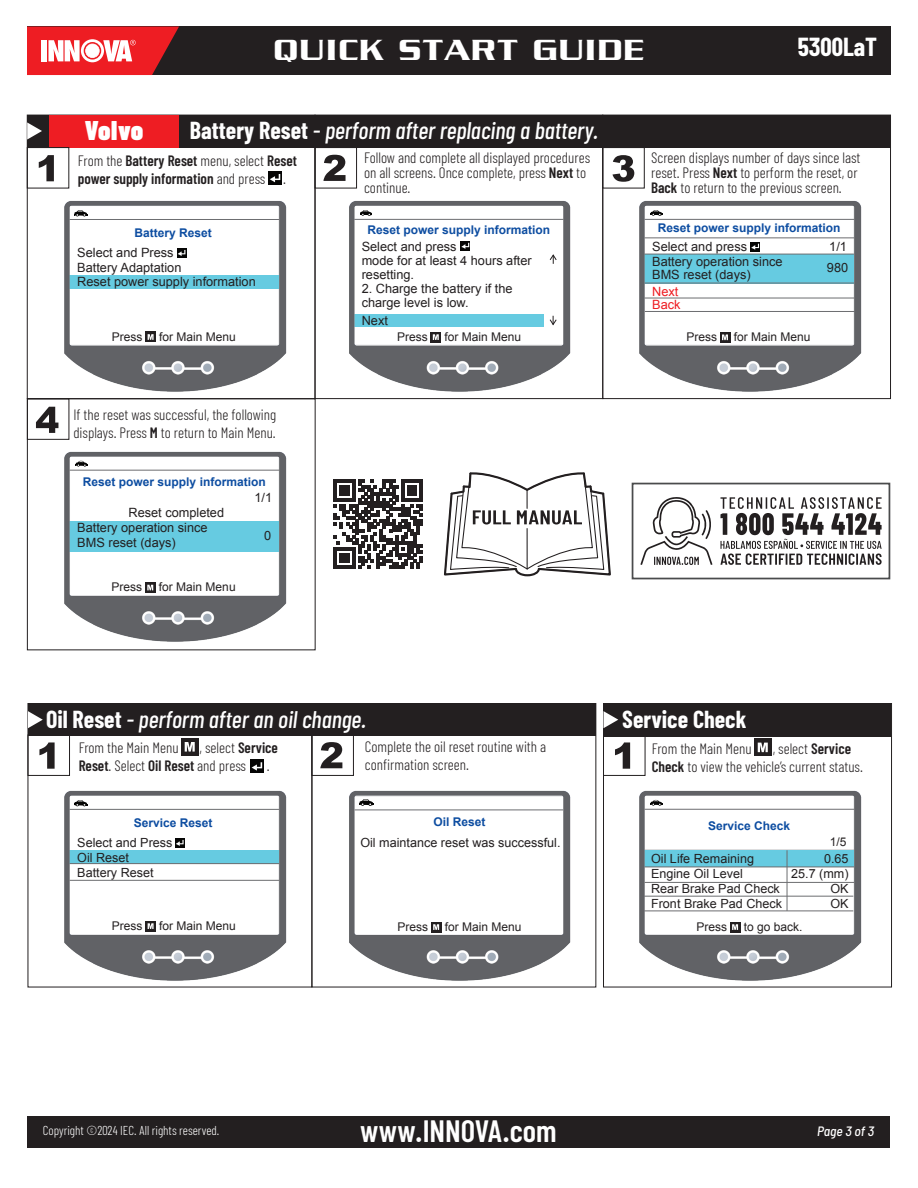
<style>
.page{position:relative;width:918px;height:1188px;background:#fff}
.page>*{position:absolute;margin:0;border:0;box-sizing:border-box;transform-origin:0 0}
.t1{font:500 31.5px "Serpentine";letter-spacing:.035em;color:#fff;scale:1.09 1}
.t2{font:600 30.9px "Barlow Condensed";color:#fff}
.t3{font:900 27px "Barlow Condensed";letter-spacing:.015em;color:#fff}
.t4{font:700 25.5px "Barlow Condensed";color:#fff}
.t5{font:italic 500 24px "Barlow Condensed";color:#fff}
.t6{font:700 24px "Barlow Condensed";color:#fff}
.t7{font:300 15px/18px "Barlow Condensed";color:#231f20}
.t8{font:600 15px/18px "Barlow Condensed";color:#231f20}
.t9{font:italic 500 semi-condensed 13.5px "Barlow";color:#fff}
.t10{font:300 12.9px "Barlow Condensed";color:#fff}
.t11{font:12.75px/14.1px "Arial";color:#231f20}
.t12{font:12.75px/13.5px "Arial";color:#ee1d23}
.t13{font:12.6px/15px "Arial";color:#231f20}
.t14{font:700 12px "Arial";color:#0d4da1}
.t15{font:12px "Arial";color:#231f20}
.s1{font-weight:300}
.s2{font-weight:700;font-style:normal}
.s3{font-weight:600}
</style>
<div class="page">
<div style="left:28px;top:704px;width:568px;height:32px;background:#231f20"></div>
<div style="left:604px;top:704px;width:287px;height:32px;background:#231f20"></div>
<div style="left:28px;top:735px;width:42px;height:41px;border:1px solid #231f20"></div>
<svg style="left:39px;top:742px;width:16px;height:27px"></svg>
<div style="left:312px;top:735px;width:42px;height:41px;border:1px solid #231f20"></div>
<svg style="left:320px;top:742px;width:22px;height:26px"></svg>
<div style="left:603px;top:735px;width:42px;height:41px;border:1px solid #231f20"></div>
<svg style="left:615px;top:742px;width:15px;height:27px"></svg>
<svg style="left:444px;top:472px;width:167px;height:105px"></svg>
<svg style="left:334px;top:480px;width:89px;height:89px"></svg>
<svg style="left:28px;top:711px;width:15px;height:17px"></svg>
<svg style="left:604px;top:711px;width:14px;height:17px"></svg>
<svg style="left:754px;top:739px;width:17px;height:17px"></svg>
<svg style="left:758px;top:743px;width:10px;height:9px"></svg>
<div style="left:181px;top:738px;width:17px;height:17px;background:#231f20"></div>
<svg style="left:185px;top:742px;width:10px;height:10px"></svg>
<div style="left:27px;top:27px;width:864px;height:48px;background:#231f20"></div>
<svg style="left:27px;top:27px;width:152px;height:48px;background:#df4a4e"></svg>
<div style="left:27px;top:1116px;width:863px;height:32px;background:#231f20"></div>
<div style="left:27px;top:115px;width:864px;height:32px;background:#231f20"></div>
<div style="left:602px;top:115px;width:289px;height:284px;border:1px solid #231f20"></div>
<div style="left:315px;top:147px;width:42px;height:41px;border:1px solid #231f20"></div>
<svg style="left:323px;top:155px;width:23px;height:26px"></svg>
<div style="left:602px;top:147px;width:43px;height:41px;border:1px solid #231f20"></div>
<svg style="left:612px;top:155px;width:22px;height:27px"></svg>
<svg style="left:27px;top:122px;width:15px;height:18px"></svg>
<div style="left:49px;top:115px;width:130px;height:32px;background:#ee1d23"></div>
<div style="left:27px;top:147px;width:42px;height:41px;border:1px solid #231f20"></div>
<svg style="left:39px;top:155px;width:15px;height:26px"></svg>
<div style="left:27px;top:398px;width:42px;height:42px;border:1px solid #231f20"></div>
<div style="left:268px;top:172px;width:14px;height:13px;background:#050504"></div>
<svg style="left:270px;top:174px;width:10px;height:8px"></svg>
<svg style="left:36px;top:407px;width:22px;height:26px"></svg>
<div style="left:632px;top:483px;width:258px;height:96px;background:#fff;border:2px solid #4a4b4c"></div>
<svg style="left:720px;top:497px;width:162px;height:68px"></svg>
<svg style="left:640px;top:497px;width:73px;height:68px"></svg>
<div style="left:250px;top:760px;width:13px;height:13px;background:#050504"></div>
<svg style="left:252px;top:762px;width:10px;height:9px"></svg>
<img style="left:327px;top:201px;width:257px;height:198px">
<img style="left:43px;top:201px;width:256px;height:198px">
<img style="left:43px;top:451px;width:256px;height:199px">
<img style="left:618px;top:201px;width:256px;height:198px">
<img style="left:327px;top:790px;width:257px;height:198px">
<img style="left:43px;top:790px;width:256px;height:198px">
<img style="left:618px;top:790px;width:256px;height:198px">
<h1 class="t1" style="left:273px;top:32px;width:342px">QUICK START GUIDE</h1>
<h3 class="t4" style="left:798px;top:31px;width:81px">5300LaT</h3>
<h3 class="t3" style="left:85px;top:114px;width:60px">Volvo</h3>
<p class="t8" style="left:78px;top:151px;width:221px"><span class="s1">From the</span> Battery Reset <span class="s1">menu, select</span> Reset power supply information <span class="s1">and press .</span></p>
<h3 class="t5" style="left:190px;top:116px;width:410px"><span class="s2">Battery Reset</span> - perform after replacing a battery.</h3>
<p class="t7" style="left:364px;top:149px;width:228px;line-height:15px">Follow and complete all displayed procedures on all screens. Once complete, press <span class="s3">Next</span> to continue.</p>
<p class="t14" style="left:135px;top:225px;width:79px">Battery Reset</p>
<p class="t11" style="left:77px;top:245px;width:106px;line-height:15px">Select and Press<br>Battery Adaptation</p>
<p class="t11" style="left:77px;top:274px;width:180px">Reset power supply information</p>
<p class="t15" style="left:112px;top:328px;width:32px">Press</p>
<p class="t15" style="left:159px;top:328px;width:78px">for Main Menu</p>
<p class="t7" style="left:73px;top:405px;width:204px">If the reset was successful, the following displays. Press <span class="s3">M</span> to return to Main Menu.</p>
<p class="t14" style="left:83px;top:474px;width:184px">Reset power supply information</p>
<p class="t11" style="left:77px;top:505px;width:148px;line-height:15.3px;text-indent:51px">Reset completed<br>Battery operation since<br>BMS reset (days)</p>
<p class="t15" style="left:112px;top:579px;width:32px">Press</p>
<p class="t15" style="left:159px;top:579px;width:78px">for Main Menu</p>
<p class="t11" style="left:254px;top:490px;width:19px">1/1</p>
<p class="t11" style="left:264px;top:529px;width:9px">0</p>
<p class="t14" style="left:367px;top:222px;width:184px">Reset power supply information</p>
<p class="t11" style="left:362px;top:239px;width:172px">Select and press<br>mode for at least 4 hours after resetting.</p>
<p class="t11" style="left:362px;top:282px;width:152px">2. Charge the battery if the charge level is low.</p>
<p class="t11" style="left:362px;top:314px;width:28px">Next</p>
<p class="t15" style="left:397px;top:329px;width:32px">Press</p>
<p class="t15" style="left:444px;top:329px;width:78px">for Main Menu</p>
<p class="t7" style="left:651px;top:149px;width:211px;line-height:15px">Screen displays number of days since last reset. Press <span class="s3">Next</span> to perform the reset, or<br><span class="s3">Back</span> to return to the previous screen.</p>
<p class="t14" style="left:658px;top:220px;width:184px">Reset power supply information</p>
<p class="t11" style="left:827px;top:260px;width:23px">980</p>
<p class="t11" style="left:652px;top:239px;width:96px">Select and press</p>
<p class="t11" style="left:829px;top:239px;width:19px">1/1</p>
<p class="t11" style="left:652px;top:255px;width:132px;line-height:13.5px">Battery operation since<br>BMS reset (days)</p>
<p class="t12" style="left:652px;top:285px;width:30px">Next<br>Back</p>
<p class="t15" style="left:686px;top:329px;width:32px">Press</p>
<p class="t15" style="left:734px;top:329px;width:78px">for Main Menu</p>
<h3 class="t5" style="left:46px;top:704px;width:322px"><span class="s2">Oil Reset</span> - perform after an oil change.</h3>
<h3 class="t6" style="left:622px;top:704px;width:126px">Service Check</h3>
<p class="t7" style="left:652px;top:739px;width:101px">From the Main Menu</p>
<p class="t7" style="left:365px;top:737px;width:183px">Complete the oil reset routine with a confirmation screen.</p>
<p class="t7" style="left:79px;top:738px;width:201px;text-indent:121px">, select <span class="s3">Service<br>Reset</span>. Select <span class="s3">Oil Reset</span> and press</p>
<p class="t7" style="left:79px;top:738px;width:101px">From the Main Menu</p>
<p class="t7" style="left:652px;top:739px;width:213px;text-indent:121px">, select <span class="s3">Service<br>Check</span> to view the vehicle’s current status.</p>
<p class="t7" style="left:267px;top:756px;width:4px">.</p>
<p class="t14" style="left:134px;top:815px;width:80px">Service Reset</p>
<p class="t13" style="left:77px;top:835px;width:97px">Select and Press<br>Oil Reset<br>Battery Reset</p>
<p class="t14" style="left:433px;top:814px;width:54px">Oil Reset</p>
<p class="t13" style="left:360px;top:835px;width:202px">Oil maintance reset was successful.</p>
<p class="t14" style="left:708px;top:817px;width:84px">Service Check</p>
<p class="t15" style="left:830px;top:834px;width:18px">1/5</p>
<p class="t13" style="left:651px;top:851px;width:104px">Oil Life Remaining</p>
<p class="t13" style="left:824px;top:851px;width:26px">0.65</p>
<p class="t13" style="left:651px;top:866px;width:93px">Engine Oil Level</p>
<p class="t13" style="left:791px;top:866px;width:59px">25.7 (mm)</p>
<p class="t13" style="left:651px;top:881px;width:130px">Rear Brake Pad Check</p>
<p class="t13" style="left:830px;top:881px;width:20px">OK</p>
<p class="t13" style="left:651px;top:896px;width:132px">Front Brake Pad Check</p>
<p class="t13" style="left:830px;top:896px;width:20px">OK</p>
<p class="t15" style="left:112px;top:918px;width:32px">Press</p>
<p class="t15" style="left:159px;top:918px;width:78px">for Main Menu</p>
<p class="t15" style="left:398px;top:919px;width:32px">Press</p>
<p class="t15" style="left:445px;top:919px;width:78px">for Main Menu</p>
<p class="t15" style="left:696px;top:919px;width:32px">Press</p>
<p class="t15" style="left:744px;top:919px;width:60px">to go back.</p>
<p class="t10" style="left:43px;top:1122px;width:178px">Copyright ©2024 IEC. All rights reserved.</p>
<h2 class="t2" style="left:360px;top:1112px;width:198px">www.INNOVA.com</h2>
<p class="t9" style="left:817px;top:1123px;width:59px">Page 3 of 3</p>
</div>
